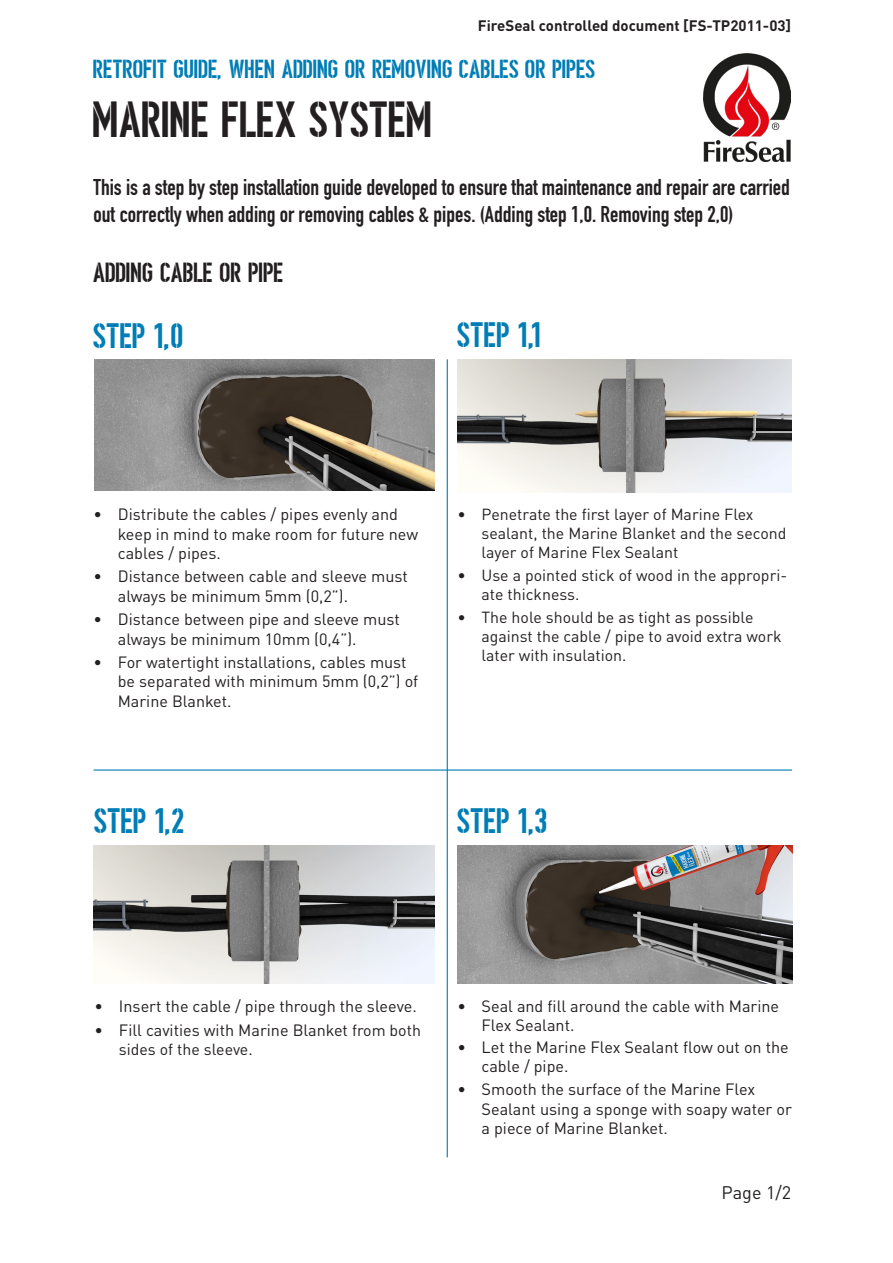
<style>
.page{position:relative;width:893px;height:1263px;background:#fff}
.page>*{position:absolute;margin:0;border:0;box-sizing:border-box;transform-origin:0 0}
.t1{font:49.5px "Ombudsman Stencil";color:#231f20}
.t2{font:34.5px "Ombudsman Stencil";color:#007db5}
.t3{font:27px "Ombudsman Stencil";color:#231f20}
.t4{font:25.5px "Ombudsman Stencil";color:#007db5}
.t5{font:22.5px/27px "DIN Engschrift Std";color:#231f20}
.t6{font:18px "DINOT";color:#231f20}
.t7{font:16.2px/19.5px "DINOT";color:#231f20}
.t8{font:15.9px/19px "DINOT";color:#231f20}
.t9{font:700 15px "DINOT";color:#231f20}
.s1{font-size:15.9px}
.s2{font-size:16.2px}
</style>
<div class="page">
<img style="left:458px;top:845px;width:334px;height:139px">
<img style="left:95px;top:360px;width:340px;height:131px">
<img style="left:704px;top:53px;width:87px;height:109px">
<hr style="left:447px;top:359px;width:1px;height:798px;background:#007db5">
<hr style="left:94px;top:769px;width:698px;height:2px;background:#007db5">
<img style="left:458px;top:360px;width:333px;height:132px">
<img style="left:94px;top:845px;width:341px;height:139px">
<p class="t9" style="left:478px;top:15px;width:315px">FireSeal controlled document [FS-TP2011-03]</p>
<p class="t4" style="left:94px;top:55px;width:504px">RETROFIT GUIDE, WHEN ADDING OR REMOVING CABLES OR PIPES</p>
<p class="t1" style="left:94px;top:94px;width:342px">MARINE FLEX SYSTEM</p>
<p class="t5" style="left:94px;top:173px;width:698px">This is a step by step installation guide developed to ensure that maintenance and repair are carried out correctly when adding or removing cables &amp; pipes. (Adding step 1,0. Removing step 2,0)</p>
<p class="t3" style="left:94px;top:258px;width:192px">ADDING CABLE OR PIPE</p>
<p class="t2" style="left:94px;top:317px;width:92px">STEP 1,0</p>
<p class="t2" style="left:458px;top:317px;width:86px">STEP 1,1</p>
<p class="t7" style="left:118px;top:504px;width:302px;text-indent:-24px">• Distribute the cables / pipes evenly and keep in mind to make room for future new cables / pipes.</p>
<p class="t7" style="left:118px;top:566px;width:291px;text-indent:-24px">• Distance between cable and sleeve must always be minimum 5mm (0,2”).</p>
<p class="t7" style="left:118px;top:609px;width:283px;text-indent:-24px">• Distance between pipe and sleeve must always be minimum 10mm (0,4”).</p>
<p class="t7" style="left:118px;top:652px;width:302px;text-indent:-24px">• For watertight installations, cables must be separated with minimum 5mm (0,2”) of<br>Marine Blanket.</p>
<p class="t8" style="left:481px;top:504px;width:306px;text-indent:-24px">• Penetrate the first layer of Marine Flex sealant, the Marine Blanket and the second layer of Marine Flex Sealant</p>
<p class="t8" style="left:481px;top:565px;width:307px;text-indent:-24px">• Use a pointed stick of wood in the appropri&shy;ate thickness.</p>
<p class="t8" style="left:481px;top:607px;width:302px;text-indent:-24px">• The hole should be as tight as possible against the cable / pipe to avoid extra work later with insulation.</p>
<p class="t2" style="left:95px;top:802px;width:92px">STEP 1,2</p>
<p class="t2" style="left:458px;top:802px;width:92px">STEP 1,3</p>
<p class="t7" style="left:95px;top:996px;width:324px">• Insert the cable / pipe through the sleeve.</p>
<p class="t7" style="left:95px;top:1020px;width:328px">• Fill cavities with Marine Blanket <span class="s1">from both</span></p>
<p class="t8" style="left:119px;top:1040px;width:135px">sides of the sleeve<span class="s2">.</span></p>
<p class="t7" style="left:481px;top:997px;width:299px;line-height:18.6px;text-indent:-24px">• Seal and fill around the cable with Marine<br>Flex Sealant.</p>
<p class="t7" style="left:481px;top:1038px;width:309px;line-height:18.6px;text-indent:-24px">• Let the Marine Flex Sealant flow out on the cable / pipe.</p>
<p class="t7" style="left:481px;top:1079px;width:312px;text-indent:-24px">• Smooth the surface of the Marine Flex<br>Sealant using a sponge with soapy water or a piece of Marine Blanket.</p>
<p class="t6" style="left:722px;top:1181px;width:71px">Page 1/2</p>
</div>
